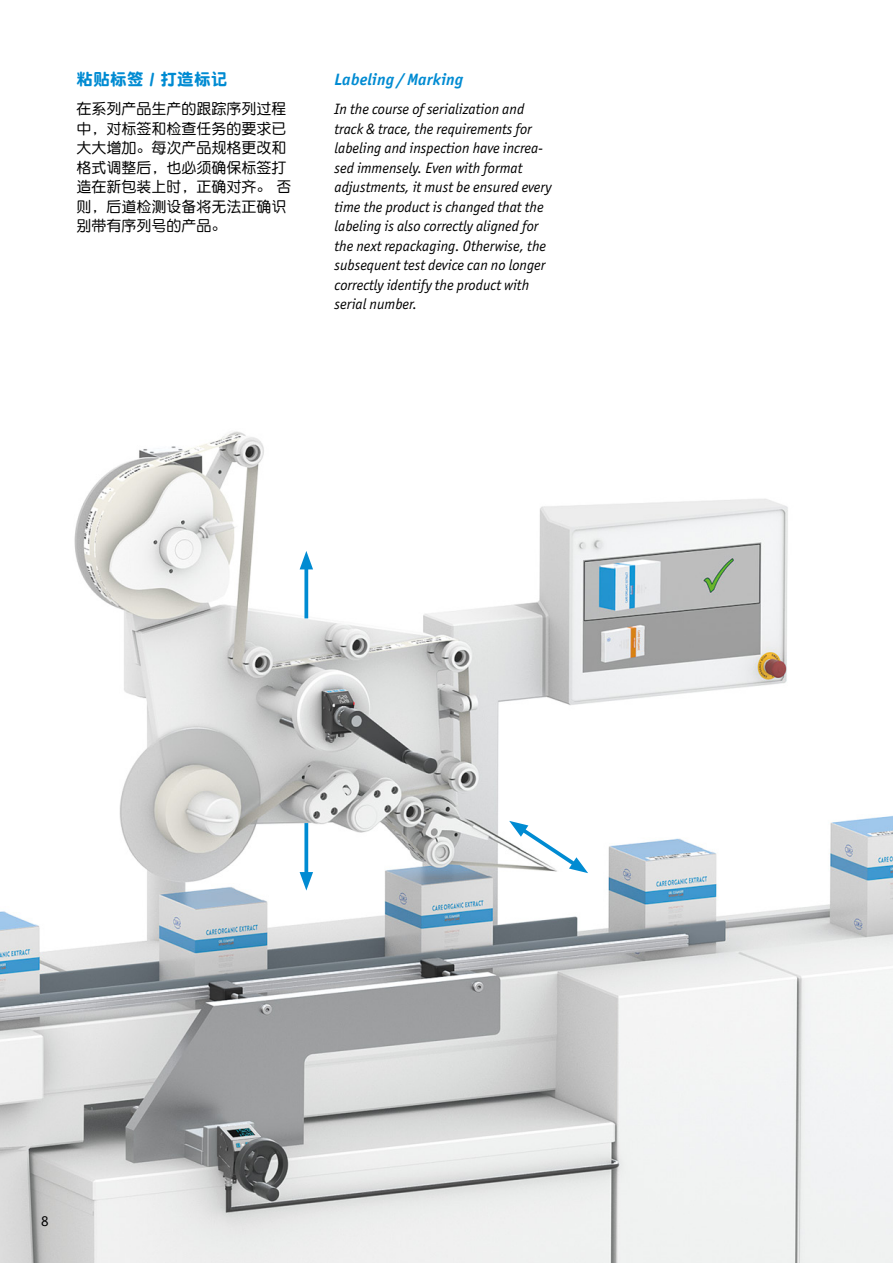
<style>
.page{position:relative;width:893px;height:1263px;background:#fff}
.page>*{position:absolute;margin:0;border:0;box-sizing:border-box;transform-origin:0 0}
.t1{font:italic 700 16.5px "Officina Sans ITC Pro";letter-spacing:.01em;color:#008bd2}
.t2{font:16.5px "DF Yuan GB W9";letter-spacing:.02em;color:#008bd2}
.t3{font:italic 15px/19.5px "Officina Sans ITC Pro";color:#000}
.t4{font:15px/19.5px "DF Yuan GB W5";color:#000}
.t5{font:15px "Officina Sans ITC Pro";color:#000}
</style>
<div class="page">
<img style="left:0;top:431px;width:893px;height:832px">
<svg style="left:304px;top:823px;width:4px;height:49px"></svg>
<svg style="left:300px;top:872px;width:13px;height:18px"></svg>
<svg style="left:304px;top:569px;width:4px;height:49px"></svg>
<svg style="left:300px;top:551px;width:13px;height:18px"></svg>
<svg style="left:509px;top:821px;width:79px;height:52px"></svg>
<p class="t2" style="left:77px;top:70px;width:152px">粘贴标签 / 打造标记</p>
<p class="t4" style="left:77px;top:99px;width:216px">在系列产品生产的跟踪序列过程中，对标签和检查任务的要求已大大增加。每次产品规格更改和格式调整后，也必须确保标签打造在新包装上时，正确对齐。 否则，后道检测设备将无法正确识别带有序列号的产品。</p>
<p class="t1" style="left:334px;top:69px;width:130px">Labeling /Marking</p>
<p class="t3" style="left:334px;top:100px;width:219px">In the course of serialization and track &amp; trace, the requirements for labeling and inspection have increa&shy;sed immensely. Even with format adjustments, it must be ensured every time the product is changed that the labeling is also correctly aligned for the next repackaging. Otherwise, the subsequent test device can no longer correctly identify the product with serial number.</p>
<p class="t5" style="left:41px;top:1212px;width:9px">8</p>
</div>
